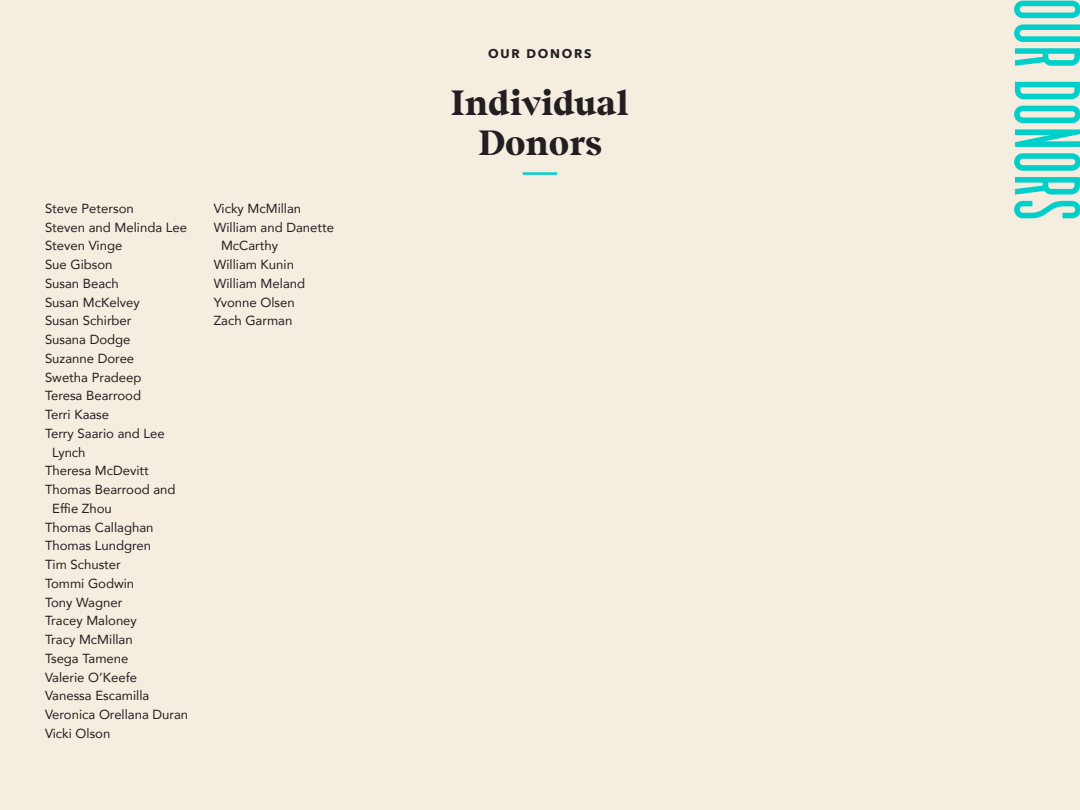
<style>
.page{position:relative;width:1080px;height:810px;background:#f4ede0}
.page>*{position:absolute;margin:0;border:0;box-sizing:border-box;transform-origin:0 0}
.Smaller_Header{font:700 condensed 81.25px "Pakt";color:#00cfca}
.Page_Title{font:700 35px "Beirut Display";letter-spacing:-.01em;color:#231f20}
.Body_Copy{font:13.12px/18.8px "Avenir";color:#231f20}
.Body_Copy-2{font:700 12.5px "Avenir Next";letter-spacing:.14em;color:#231f20}
</style>
<div class="page">
<hr style="left:523px;top:172px;width:34px;height:3px;background:#00cfca">
<p class="Body_Copy" style="left:45px;top:199px;width:90px">Steve Peterson</p>
<p class="Body_Copy" style="left:45px;top:217px;width:144px">Steven and Melinda Lee</p>
<p class="Body_Copy" style="left:45px;top:236px;width:79px">Steven Vinge</p>
<p class="Body_Copy" style="left:45px;top:255px;width:69px">Sue Gibson</p>
<p class="Body_Copy" style="left:45px;top:274px;width:75px">Susan Beach</p>
<p class="Body_Copy" style="left:45px;top:292px;width:96px">Susan McKelvey</p>
<p class="Body_Copy" style="left:45px;top:311px;width:88px">Susan Schirber</p>
<p class="Body_Copy" style="left:45px;top:330px;width:87px">Susana Dodge</p>
<p class="Body_Copy" style="left:45px;top:349px;width:91px">Suzanne Doree</p>
<p class="Body_Copy" style="left:45px;top:367px;width:98px">Swetha Pradeep</p>
<p class="Body_Copy" style="left:45px;top:386px;width:98px">Teresa Bearrood</p>
<p class="Body_Copy" style="left:45px;top:405px;width:66px">Terri Kaase</p>
<p class="Body_Copy" style="left:52px;top:424px;width:114px;text-indent:-7px">Terry Saario and Lee<br>Lynch</p>
<p class="Body_Copy" style="left:45px;top:461px;width:105px">Theresa McDevitt</p>
<p class="Body_Copy" style="left:52px;top:480px;width:125px;text-indent:-7px">Thomas Bearrood and<br>Effie Zhou</p>
<p class="Body_Copy" style="left:45px;top:517px;width:110px">Thomas Callaghan</p>
<p class="Body_Copy" style="left:45px;top:536px;width:108px">Thomas Lundgren</p>
<p class="Body_Copy" style="left:45px;top:555px;width:77px">Tim Schuster</p>
<p class="Body_Copy" style="left:45px;top:574px;width:91px">Tommi Godwin</p>
<p class="Body_Copy" style="left:45px;top:592px;width:79px">Tony Wagner</p>
<p class="Body_Copy" style="left:45px;top:611px;width:93px">Tracey Maloney</p>
<p class="Body_Copy" style="left:45px;top:630px;width:89px">Tracy McMillan</p>
<p class="Body_Copy" style="left:45px;top:649px;width:85px">Tsega Tamene</p>
<p class="Body_Copy" style="left:45px;top:667px;width:94px">Valerie O’Keefe</p>
<p class="Body_Copy" style="left:45px;top:686px;width:106px">Vanessa Escamilla</p>
<p class="Body_Copy" style="left:45px;top:705px;width:145px">Veronica Orellana Duran</p>
<p class="Body_Copy" style="left:45px;top:724px;width:67px">Vicki Olson</p>
<p class="Body_Copy" style="left:214px;top:199px;width:89px">Vicky McMillan</p>
<p class="Body_Copy" style="left:221px;top:217px;width:115px;text-indent:-7px">William and Danette<br>McCarthy</p>
<p class="Body_Copy" style="left:214px;top:255px;width:82px">William Kunin</p>
<p class="Body_Copy" style="left:214px;top:274px;width:93px">William Meland</p>
<p class="Body_Copy" style="left:214px;top:292px;width:83px">Yvonne Olsen</p>
<p class="Body_Copy" style="left:214px;top:311px;width:80px">Zach Garman</p>
<p class="Body_Copy-2" style="left:488px;top:42px;width:105px">OUR DONORS</p>
<p class="Page_Title" style="left:451px;top:76px;width:180px">Individual</p>
<p class="Page_Title" style="left:479px;top:116px;width:125px">Donors</p>
<p class="Smaller_Header" style="left:1094px;top:-2px;width:226px;rotate:90deg">OUR DONORS</p>
</div>
